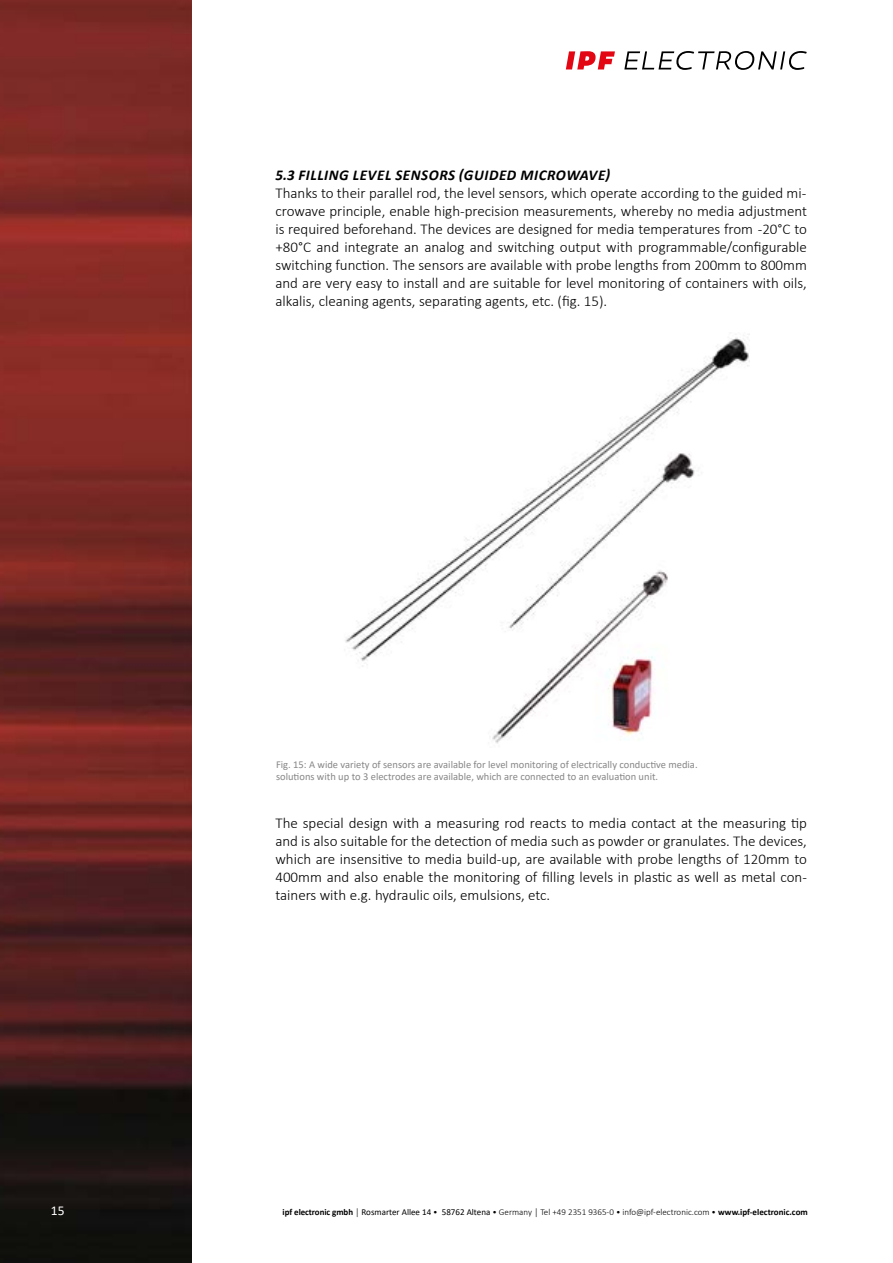
<style>
.page{position:relative;width:893px;height:1263px;background:#fff}
.page>*{position:absolute;margin:0;border:0;box-sizing:border-box;transform-origin:0 0}
.t1{font:300 15px/18px "Calibri";color:#000;text-align:justify}
.t2{font:italic 700 15px "Calibri";letter-spacing:.04em;color:#000}
.t3{font:13.5px "Calibri";color:#fff}
.t4{font:10.5px/12px "Calibri";color:#878787}
.t5{font:300 9px "Calibri";color:#000}
.s1{font-weight:700}
.s2{font-weight:400}
</style>
<div class="page">
<img style="left:0;top:0;width:191px;height:1263px">
<svg style="left:624px;top:51px;width:183px;height:19px"></svg>
<svg style="left:566px;top:51px;width:49px;height:18px"></svg>
<img style="left:345px;top:334px;width:405px;height:410px">
<p class="t2" style="left:275px;top:164px;width:336px">5.3 FILLING LEVEL SENSORS (GUIDED MICROWAVE)</p>
<p class="t1" style="left:275px;top:184px;width:533px">Thanks to their parallel rod, the level sensors, which operate according to the guided mi&shy;crowave principle, enable high-precision measurements, whereby no media adjustment is required beforehand. The devices are designed for media temperatures from -20°C to +80°C and integrate an analog and switching output with programmable/configurable switching function. The sensors are available with probe lengths from 200mm to 800mm and are very easy to install and are suitable for level monitoring of containers with oils, alkalis, cleaning agents, separating agents, etc. (fig. 15).</p>
<p class="t4" style="left:276px;top:758px;width:423px">Fig. 15: A wide variety of sensors are available for level monitoring of electrically conductive media. solutions with up to 3 electrodes are available, which are connected to an evaluation unit.</p>
<p class="t1" style="left:275px;top:814px;width:533px">The special design with a measuring rod reacts to media contact at the measuring tip and is also suitable for the detection of media such as powder or granulates. The devices, which are insensitive to media build-up, are available with probe lengths of 120mm to 400mm and also enable the monitoring of filling levels in plastic as well as metal con&shy;tainers with e.g. hydraulic oils, emulsions, etc.</p>
<p class="t3" style="left:51px;top:1201px;width:15px">15</p>
<p class="t5" style="left:283px;top:1206px;width:527px"><span class="s1">ipf electronic gmbh</span> │ <span class="s2">Rosmarter Allee 14</span> • <span class="s2">58762 Altena</span> • Germany │ Tel +49 2351 9365-0 • info@ipf-electronic. com • <span class="s1">www.ipf-electronic.com</span></p>
</div>
